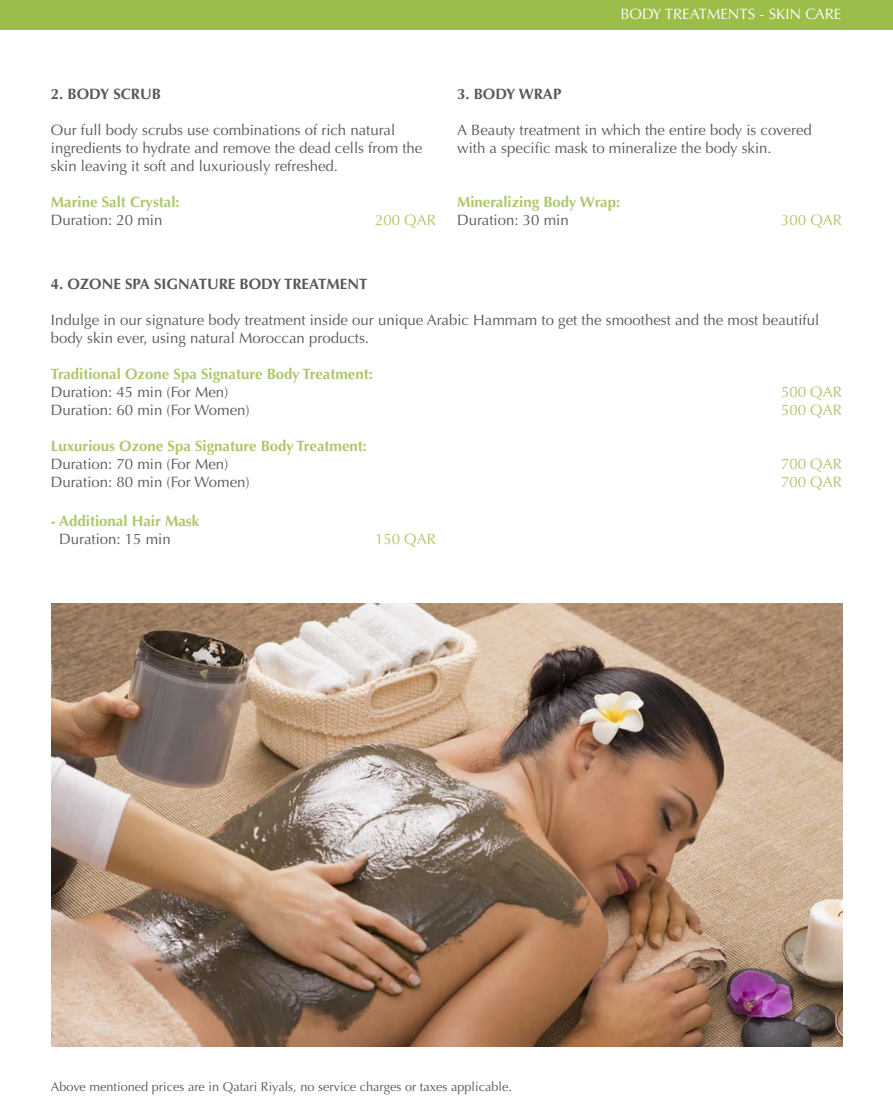
<style>
.page{position:relative;width:893px;height:1115px;background:#fff}
.page>*{position:absolute;margin:0;border:0;box-sizing:border-box;transform-origin:0 0}
.titles{font:15px/18px "Optima";color:#57585a}
.titles-2{font:700 15px "Optima";color:#aec76b}
.titles-3{font:700 15px "Optima";color:#57585a}
.body_copy{font:15px "Optima";color:#57585a}
.titles-4{font:15px "Optima";color:#aec76b}
.body_copy-2{font:15px "Optima";color:#fff}
.body_copy-3{font:15px "Optima";color:#aec76b}
.body_copy-4{font:12.75px "Optima";color:#57585a}
</style>
<div class="page">
<div style="left:0;top:0;width:893px;height:30px;background:#9bbd49"></div>
<img style="left:51px;top:603px;width:791px;height:443px">
<p class="body_copy-2" style="left:620px;top:6px;width:223px">BODY TREATMENTS - SKIN CARE</p>
<p class="titles-3" style="left:51px;top:85px;width:112px">2. BODY SCRUB</p>
<p class="titles" style="left:51px;top:121px;width:373px">Our full body scrubs use combinations of rich natural ingredients to hydrate and remove the dead cells from the skin leaving it soft and luxuriously refreshed.</p>
<p class="titles-2" style="left:51px;top:193px;width:130px">Marine Salt Crystal:</p>
<p class="body_copy" style="left:51px;top:211px;width:113px">Duration: 20 min</p>
<p class="body_copy-3" style="left:375px;top:211px;width:62px">200 QAR</p>
<p class="titles-3" style="left:457px;top:85px;width:106px">3. BODY WRAP</p>
<p class="titles" style="left:457px;top:121px;width:356px">A Beauty treatment in which the entire body is covered with a specific mask to mineralize the body skin.</p>
<p class="titles-2" style="left:457px;top:193px;width:165px">Mineralizing Body Wrap:</p>
<p class="body_copy" style="left:457px;top:211px;width:113px">Duration: 30 min</p>
<p class="body_copy-3" style="left:781px;top:211px;width:62px">300 QAR</p>
<p class="titles-3" style="left:51px;top:275px;width:318px">4. OZONE SPA SIGNATURE BODY TREATMENT</p>
<p class="titles" style="left:51px;top:311px;width:770px">Indulge in our signature body treatment inside our unique Arabic Hammam to get the smoothest and the most beautiful body skin ever, using natural Moroccan products.</p>
<p class="titles-2" style="left:51px;top:365px;width:324px">Traditional Ozone Spa Signature Body Treatment:</p>
<p class="titles" style="left:51px;top:383px;width:179px">Duration: 45 min (For Men)</p>
<p class="titles-4" style="left:781px;top:383px;width:62px">500 QAR</p>
<p class="titles" style="left:51px;top:401px;width:200px">Duration: 60 min (For Women)</p>
<p class="titles-4" style="left:781px;top:401px;width:62px">500 QAR</p>
<p class="titles-2" style="left:51px;top:437px;width:318px">Luxurious Ozone Spa Signature Body Treatment:</p>
<p class="titles" style="left:51px;top:455px;width:179px">Duration: 70 min (For Men)</p>
<p class="titles-4" style="left:781px;top:455px;width:62px">700 QAR</p>
<p class="titles" style="left:51px;top:473px;width:200px">Duration: 80 min (For Women)</p>
<p class="titles-4" style="left:781px;top:473px;width:62px">700 QAR</p>
<p class="titles-2" style="left:51px;top:512px;width:150px">- Additional Hair Mask</p>
<p class="body_copy" style="left:59px;top:530px;width:113px">Duration: 15 min</p>
<p class="body_copy-3" style="left:375px;top:530px;width:62px">150 QAR</p>
<p class="body_copy-4" style="left:51px;top:1078px;width:463px">Above mentioned prices are in Qatari Riyals, no service charges or taxes applicable.</p>
</div>
